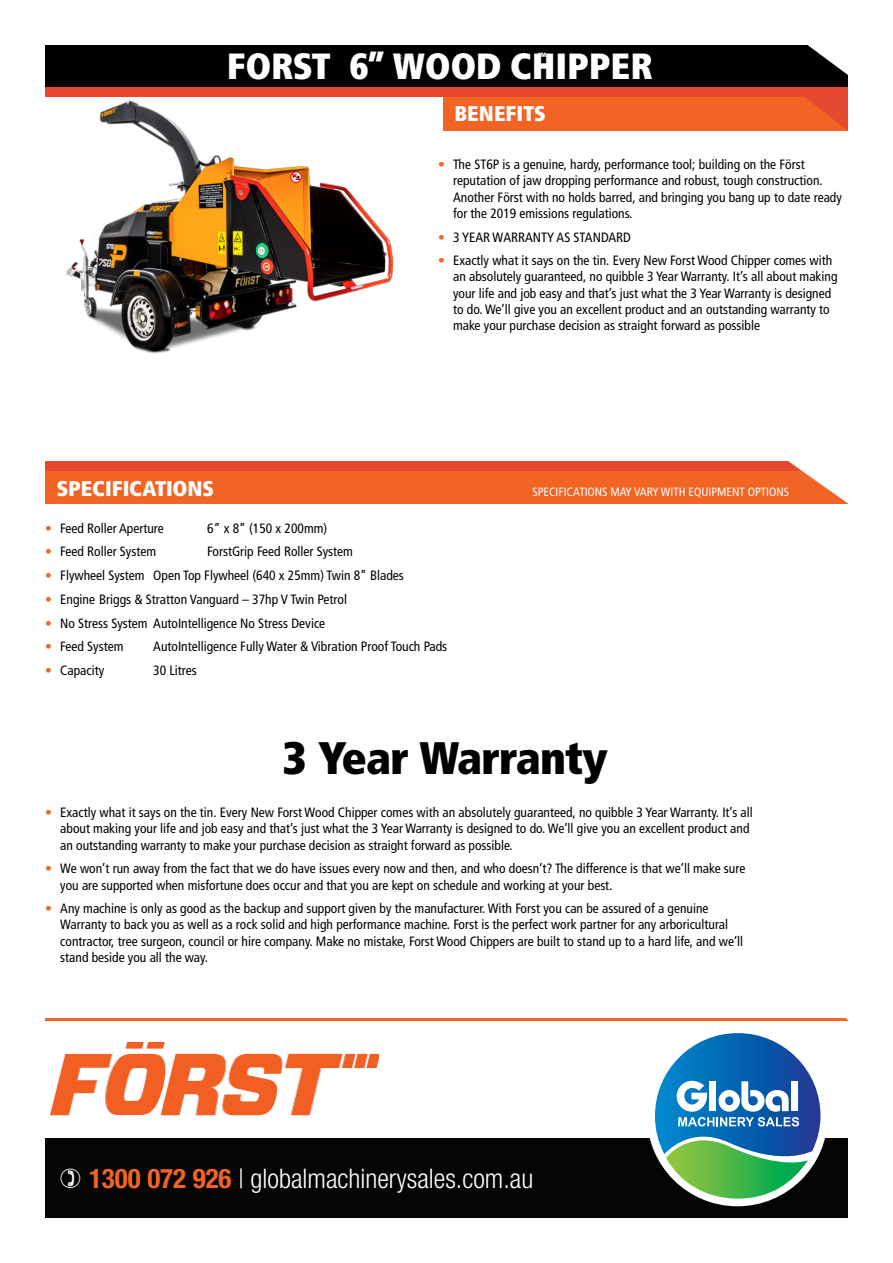
<style>
.page{position:relative;width:893px;height:1263px;background:#fff}
.page>*{position:absolute;margin:0;border:0;box-sizing:border-box;transform-origin:0 0}
.t1{font:800 45px "Frutiger Condensed BQ";color:#000}
.t2{font:800 36px "Frutiger Condensed BQ";letter-spacing:.02em;color:#fff}
.t3{font:300 condensed 27px "Helvetica Neue LT Std";color:#fff}
.t4{font:800 21px "Frutiger Condensed BQ";letter-spacing:.02em;color:#fff}
.t5{font:condensed 13.5px/16.2px "Frutiger LT";color:#000}
.t6{font:condensed 12px "Frutiger LT";color:#fff}
.t7{font:800 9px "Frutiger Condensed BQ";color:#fff}
.t8{font:800 6px "Frutiger Condensed BQ";color:#fff}
.s1{color:#f26423}
.s2{font-weight:700;color:#f26423}
</style>
<div class="page">
<div style="left:45px;top:45px;width:803px;height:47px;background:#000"></div>
<svg style="left:806px;top:45px;width:42px;height:34px"></svg>
<div style="left:443px;top:92px;width:405px;height:39px;background:#f26423"></div>
<div style="left:45px;top:470px;width:803px;height:34px;background:#f26423"></div>
<div style="left:45px;top:462px;width:803px;height:9px;background:#e5482f"></div>
<svg style="left:785px;top:461px;width:63px;height:43px"></svg>
<div style="left:45px;top:1139px;width:803px;height:79px;background:#040503"></div>
<div style="left:647px;top:1025px;width:181px;height:181px;background:#fff;border-radius:50%"></div>
<svg style="left:655px;top:1033px;width:165px;height:165px"></svg>
<div style="left:45px;top:87px;width:803px;height:9px;background:#e5482f"></div>
<svg style="left:797px;top:96px;width:51px;height:34px"></svg>
<hr style="left:45px;top:1018px;width:803px;height:2px;background:#f26523">
<img style="left:50px;top:96px;width:350px;height:258px">
<img style="left:50px;top:1042px;width:329px;height:74px">
<p class="t2" style="left:227px;top:43px;width:426px">FORST 6” WOOD CHIPPER</p>
<p class="t7" style="left:395px;top:51px;width:9px">®</p>
<p class="t8" style="left:538px;top:52px;width:10px">TM</p>
<p class="t4" style="left:455px;top:101px;width:92px">BENEFITS</p>
<p class="t5" style="left:453px;top:157px;width:390px;text-indent:-15px"><span class="s1">•</span> The ST6P is a genuine, hardy, performance tool; building on the Först reputation of jaw dropping performance and robust, tough construction.<br>Another Först with no holds barred, and bringing you bang up to date ready for the 2019 emissions regulations.</p>
<p class="t5" style="left:438px;top:229px;width:194px"><span class="s1">•</span> 3 YEAR WARRANTY AS STANDARD</p>
<p class="t5" style="left:453px;top:253px;width:386px;text-indent:-15px"><span class="s1">•</span> Exactly what it says on the tin. Every New Forst Wood Chipper comes with an absolutely guaranteed, no quibble 3 Year Warranty. It’s all about making your life and job easy and that’s just what the 3 Year Warranty is designed to do. We’ll give you an excellent product and an outstanding warranty to make your purchase decision as straight forward as possible</p>
<p class="t4" style="left:57px;top:475px;width:158px">SPECIFICATIONS</p>
<p class="t6" style="left:532px;top:485px;width:258px">SPECIFICATIONS MAY VARY WITH EQUIPMENT OPTIONS</p>
<p class="t5" style="left:45px;top:520px;width:120px"><span class="s1">•</span> Feed Roller Aperture</p>
<p class="t5" style="left:207px;top:520px;width:122px">6” x 8” (150 x 200mm)</p>
<p class="t5" style="left:45px;top:544px;width:112px"><span class="s1">•</span> Feed Roller System</p>
<p class="t5" style="left:207px;top:544px;width:147px">ForstGrip Feed Roller System</p>
<p class="t5" style="left:45px;top:567px;width:360px"><span class="s1">•</span> Flywheel System Open Top Flywheel (640 x 25mm) Twin 8” Blades</p>
<p class="t5" style="left:45px;top:591px;width:303px"><span class="s1">•</span> Engine Briggs &amp; Stratton Vanguard – 37hp V Twin Petrol</p>
<p class="t5" style="left:45px;top:615px;width:281px"><span class="s1">•</span> No Stress System AutoIntelligence No Stress Device</p>
<p class="t5" style="left:45px;top:639px;width:80px"><span class="s1">•</span> Feed System</p>
<p class="t5" style="left:153px;top:639px;width:295px">AutoIntelligence Fully Water &amp; Vibration Proof Touch Pads</p>
<p class="t5" style="left:45px;top:662px;width:60px"><span class="s1">•</span> Capacity</p>
<p class="t5" style="left:153px;top:662px;width:45px">30 Litres</p>
<p class="t1" style="left:283px;top:730px;width:326px">3 Year Warranty</p>
<p class="t5" style="left:60px;top:804px;width:694px;text-indent:-15px"><span class="s1">•</span> Exactly what it says on the tin. Every New Forst Wood Chipper comes with an absolutely guaranteed, no quibble 3 Year Warranty. It’s all about making your life and job easy and that’s just what the 3 Year Warranty is designed to do. We’ll give you an excellent product and an outstanding warranty to make your purchase decision as straight forward as possible.</p>
<p class="t5" style="left:60px;top:861px;width:687px;text-indent:-15px"><span class="s1">•</span> We won’t run away from the fact that we do have issues every now and then, and who doesn’t? The difference is that we’ll make sure you are supported when misfortune does occur and that you are kept on schedule and working at your best.</p>
<p class="t5" style="left:60px;top:900px;width:684px;text-indent:-15px"><span class="s1">•</span> Any machine is only as good as the backup and support given by the manufacturer. With Forst you can be assured of a genuine Warranty to back you as well as a rock solid and high performance machine. Forst is the perfect work partner for any arboricultural contractor, tree surgeon, council or hire company. Make no mistake, Forst Wood Chippers are built to stand up to a hard life, and we’ll stand beside you all the way.</p>
<p class="t3" style="left:89px;top:1163px;width:446px"><span class="s2">1300 072 926</span> | globalmachinerysales.com.au</p>
</div>
